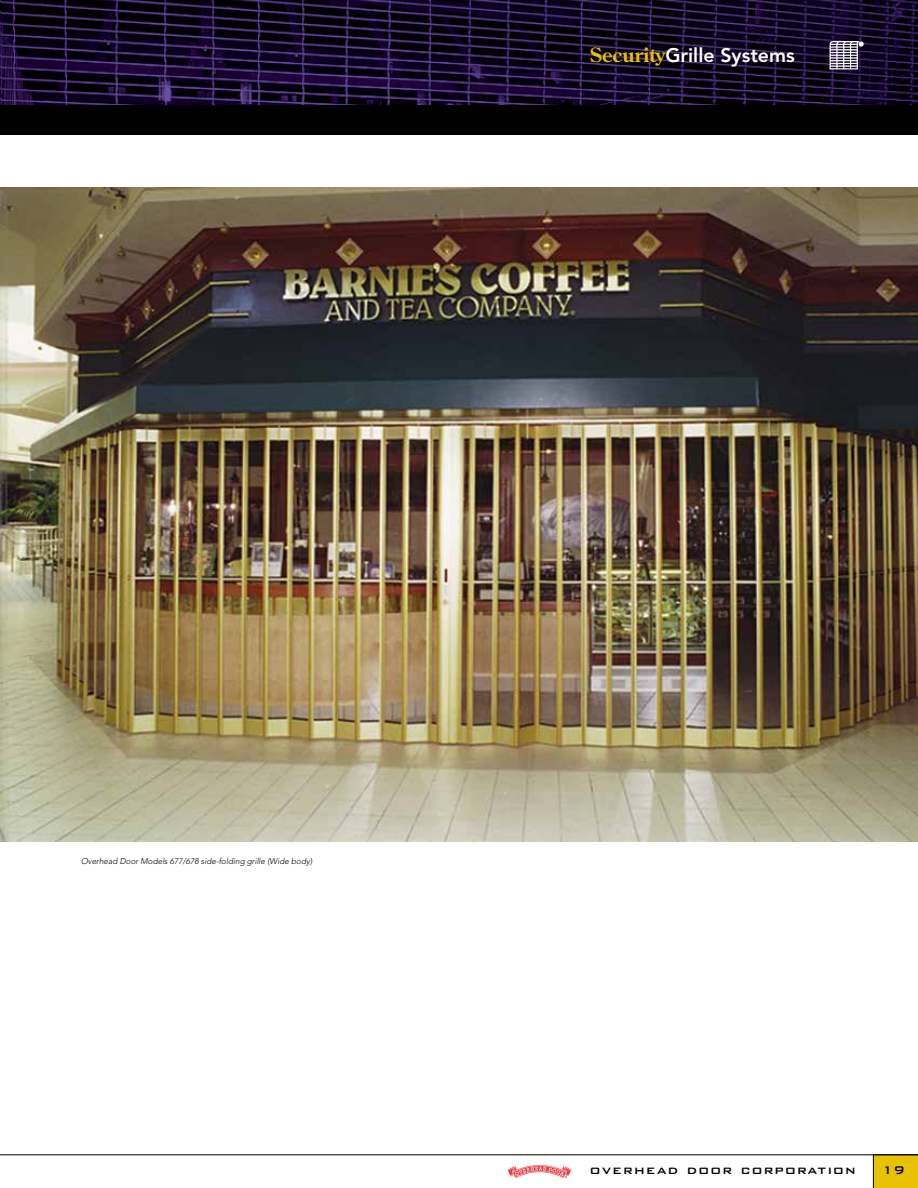
<style>
.page{position:relative;width:918px;height:1188px;background:#fff}
.page>*{position:absolute;margin:0;border:0;box-sizing:border-box;transform-origin:0 0}
.t1{font:800 19.5px "Avenir LT Std";color:#fff}
.t2{font:500 15px "Bank Gothic BT";letter-spacing:.08em;color:#000}
.t3{font:italic 300 8.25px "Avenir LT Std";color:#000}
.s1{font-family:"Century Old Style Std";font-weight:700;color:#e9c103}
</style>
<div class="page">
<svg style="left:873px;top:1155px;width:45px;height:33px"></svg>
<hr style="left:0;top:1154px;width:918px;height:1px;background:#000">
<img style="left:0;top:0;width:1px;height:106px">
<img style="left:1px;top:0;width:917px;height:106px">
<svg style="left:830px;top:41px;width:34px;height:28px"></svg>
<div style="left:0;top:106px;width:918px;height:29px;background:#000"></div>
<svg style="left:507px;top:1165px;width:65px;height:14px"></svg>
<img style="left:0;top:188px;width:918px;height:654px">
<h1 class="t1" style="left:590px;top:44px;width:206px"><span class="s1">Security</span>Grille Systems</h1>
<p class="t3" style="left:81px;top:856px;width:233px">Overhead Door Models 677/678 side-folding grille (Wide body)</p>
<h2 class="t2" style="left:590px;top:1162px;width:268px">overhead door corporation</h2>
<h2 class="t2" style="left:882px;top:1162px;width:25px">19</h2>
</div>
